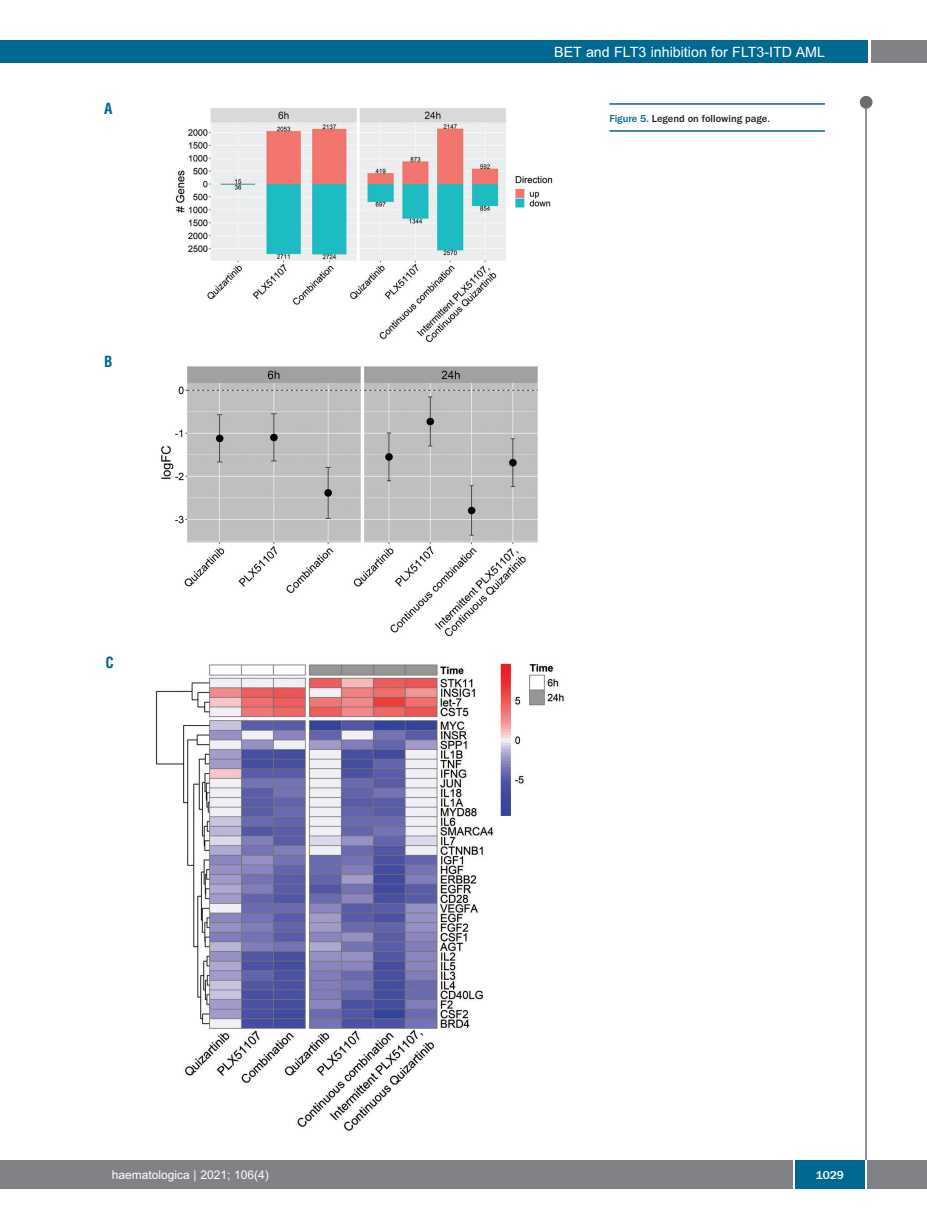
<style>
.page{position:relative;width:927px;height:1225px;background:#fff}
.page>*{position:absolute;margin:0;border:0;box-sizing:border-box;transform-origin:0 0}
.t1{font:700 condensed 15px "Helvetica";color:#006991}
.t2{font:14.25px "Arial";color:#fff}
.t3{font:12px "Arial";color:#fff}
.t4{font:500 12px "Franklin Gothic";color:#fff}
.t5{font:500 10.5px "Franklin Gothic";color:#231f20}
.s1{color:#006991}
</style>
<div class="page">
<div style="left:860px;top:96px;width:12px;height:13px;background:#6c6d70;border-radius:50%"></div>
<hr style="left:865px;top:98px;width:2px;height:1062px;background:#6c6d70">
<div style="left:871px;top:40px;width:56px;height:22px;background:#808285"></div>
<div style="left:18px;top:40px;width:849px;height:22px;background:#006991"></div>
<div style="left:17px;top:1160px;width:910px;height:28px;background:#808285"></div>
<div style="left:795px;top:1160px;width:70px;height:28px;background:#006991"></div>
<hr style="left:793px;top:1160px;width:2px;height:28px;background:#fff">
<hr style="left:865px;top:1160px;width:2px;height:28px;background:#fff">
<div style="left:0;top:40px;width:19px;height:22px;background:#006991"></div>
<div style="left:0;top:1160px;width:18px;height:28px;background:#808285"></div>
<img style="left:175px;top:108px;width:378px;height:235px">
<img style="left:161px;top:366px;width:377px;height:270px">
<img style="left:154px;top:663px;width:410px;height:468px">
<hr style="left:609px;top:103px;width:216px;height:2px;background:#006991">
<hr style="left:609px;top:130px;width:216px;height:2px;background:#006991">
<p class="t1" style="left:104px;top:100px;width:10px">A</p>
<p class="t1" style="left:104px;top:352px;width:10px">B</p>
<p class="t1" style="left:106px;top:654px;width:10px">C</p>
<p class="t2" style="left:554px;top:44px;width:272px">BET and FLT3 inhibition for FLT3-ITD AML</p>
<p class="t5" style="left:609px;top:112px;width:162px"><span class="s1">Figure 5.</span> Legend on following page.</p>
<p class="t3" style="left:112px;top:1167px;width:158px">haematologica | 2021; 106(4)</p>
<p class="t4" style="left:816px;top:1167px;width:30px">1029</p>
</div>
